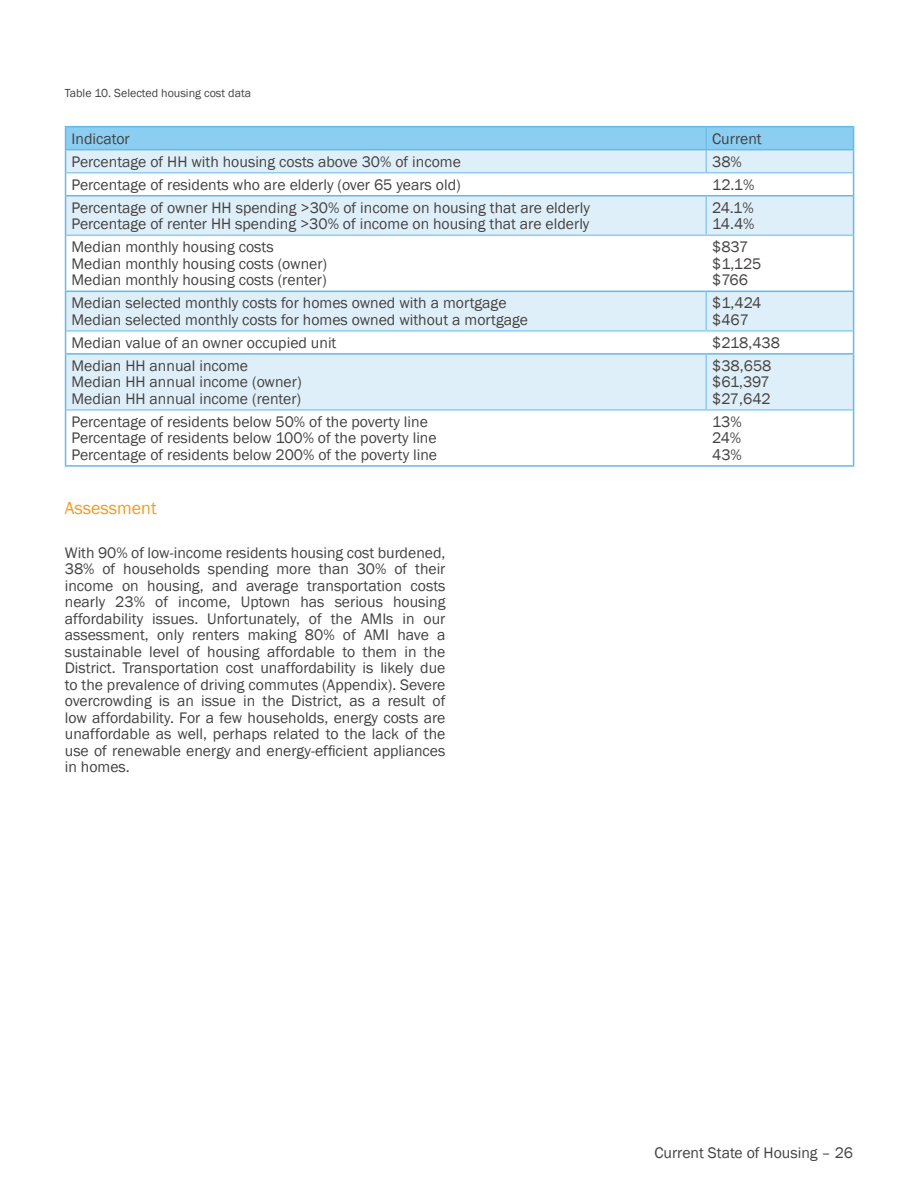
<style>
.page{position:relative;width:918px;height:1188px;background:#fff}
.page>*{position:absolute;margin:0;border:0;box-sizing:border-box;transform-origin:0 0}
.Heading_1{font:18px "Franklin Gothic";color:#f7981d}
.t1{font:15.75px/16.5px "Franklin Gothic";color:#444241;text-align:justify}
.t2{font:12px "Franklin Gothic";color:#444241}
</style>
<div class="page">
<svg style="left:66px;top:197px;width:787px;height:212px;fill:#dfeff9"></svg>
<hr style="left:706px;top:197px;width:1px;height:38px;background:#64bae9">
<hr style="left:706px;top:292px;width:1px;height:38px;background:#64bae9">
<hr style="left:706px;top:355px;width:1px;height:54px;background:#64bae9">
<hr style="left:65px;top:195px;width:641px;height:2px;background:#64bae9">
<hr style="left:706px;top:195px;width:148px;height:2px;background:#64bae9">
<hr style="left:66px;top:235px;width:640px;height:1px;background:#8ccef1">
<hr style="left:706px;top:235px;width:147px;height:1px;background:#8ccef1">
<hr style="left:65px;top:291px;width:641px;height:1px;background:#64bae9">
<hr style="left:706px;top:291px;width:148px;height:1px;background:#64bae9">
<hr style="left:66px;top:330px;width:640px;height:2px;background:#8ccef1">
<hr style="left:706px;top:330px;width:147px;height:2px;background:#8ccef1">
<hr style="left:65px;top:353px;width:641px;height:2px;background:#64bae9">
<hr style="left:706px;top:353px;width:148px;height:2px;background:#64bae9">
<hr style="left:66px;top:409px;width:640px;height:2px;background:#8ccef1">
<hr style="left:706px;top:409px;width:147px;height:2px;background:#8ccef1">
<hr style="left:65px;top:126px;width:641px;height:1px;background:#64bae9">
<hr style="left:706px;top:126px;width:148px;height:1px;background:#64bae9">
<svg style="left:65px;top:127px;width:789px;height:68px"></svg>
<hr style="left:65px;top:197px;width:1px;height:38px;background:#64bae9">
<hr style="left:853px;top:197px;width:1px;height:38px;background:#64bae9">
<hr style="left:65px;top:235px;width:1px;height:56px;background:#64bae9">
<hr style="left:853px;top:235px;width:1px;height:56px;background:#64bae9">
<hr style="left:65px;top:292px;width:1px;height:39px;background:#64bae9">
<hr style="left:853px;top:292px;width:1px;height:39px;background:#64bae9">
<svg style="left:65px;top:331px;width:1px;height:22px"></svg>
<svg style="left:853px;top:331px;width:1px;height:22px"></svg>
<hr style="left:65px;top:355px;width:1px;height:55px;background:#64bae9">
<hr style="left:853px;top:355px;width:1px;height:55px;background:#64bae9">
<hr style="left:65px;top:410px;width:1px;height:55px;background:#64bae9">
<hr style="left:853px;top:410px;width:1px;height:55px;background:#64bae9">
<hr style="left:65px;top:465px;width:641px;height:2px;background:#64bae9">
<hr style="left:706px;top:465px;width:148px;height:2px;background:#64bae9">
<p class="t2" style="left:65px;top:86px;width:188px">Table 10. Selected housing cost data</p>
<p class="t1" style="left:72px;top:131px;width:60px">Indicator</p>
<p class="t1" style="left:712px;top:131px;width:51px">Current</p>
<p class="t1" style="left:72px;top:154px;width:391px">Percentage of HH with housing costs above 30% of income</p>
<p class="t1" style="left:712px;top:154px;width:31px">38%</p>
<p class="t1" style="left:72px;top:177px;width:391px">Percentage of residents who are elderly (over 65 years old)</p>
<p class="t1" style="left:712px;top:177px;width:44px">12.1%</p>
<p class="t1" style="left:72px;top:200px;width:520px">Percentage of owner HH spending &gt;30% of income on housing that are elderly</p>
<p class="t1" style="left:72px;top:216px;width:519px">Percentage of renter HH spending &gt;30% of income on housing that are elderly</p>
<p class="t1" style="left:712px;top:200px;width:43px">24.1%</p>
<p class="t1" style="left:712px;top:216px;width:44px">14.4%</p>
<p class="t1" style="left:72px;top:239px;width:204px">Median monthly housing costs</p>
<p class="t1" style="left:72px;top:256px;width:257px">Median monthly housing costs (owner)</p>
<p class="t1" style="left:72px;top:272px;width:257px">Median monthly housing costs (renter)</p>
<p class="t1" style="left:72px;top:295px;width:437px">Median selected monthly costs for homes owned with a mortgage</p>
<p class="t1" style="left:72px;top:312px;width:458px">Median selected monthly costs for homes owned without a mortgage</p>
<p class="t1" style="left:712px;top:239px;width:38px">$837</p>
<p class="t1" style="left:712px;top:256px;width:51px">$1,125</p>
<p class="t1" style="left:712px;top:272px;width:37px">$766</p>
<p class="t1" style="left:712px;top:295px;width:51px">$1,424</p>
<p class="t1" style="left:712px;top:312px;width:38px">$467</p>
<p class="t1" style="left:72px;top:335px;width:266px">Median value of an owner occupied unit</p>
<p class="t1" style="left:712px;top:335px;width:69px">$218,438</p>
<p class="t1" style="left:72px;top:358px;width:178px">Median HH annual income</p>
<p class="t1" style="left:72px;top:374px;width:232px">Median HH annual income (owner)</p>
<p class="t1" style="left:72px;top:391px;width:231px">Median HH annual income (renter)</p>
<p class="t1" style="left:712px;top:358px;width:61px">$38,658</p>
<p class="t1" style="left:712px;top:374px;width:59px">$61,397</p>
<p class="t1" style="left:712px;top:391px;width:60px">$27,642</p>
<p class="t1" style="left:72px;top:414px;width:358px">Percentage of residents below 50% of the poverty line</p>
<p class="t1" style="left:72px;top:430px;width:367px">Percentage of residents below 100% of the poverty line</p>
<p class="t1" style="left:72px;top:447px;width:367px">Percentage of residents below 200% of the poverty line</p>
<p class="Heading_1" style="left:65px;top:497px;width:93px">Assessment</p>
<p class="t1" style="left:65px;top:545px;width:382px">With 90% of low-income residents housing cost burdened, 38% of households spending more than 30% of their income on housing, and average transportation costs nearly 23% of income, Uptown has serious housing affordability issues. Unfortunately, of the AMIs in our assessment, only renters making 80% of AMI have a sustainable level of housing affordable to them in the District. Transportation cost unaffordability is likely due to the prevalence of driving commutes (Appendix). Severe overcrowding is an issue in the District, as a result of low affordability. For a few households, energy costs are unaffordable as well, perhaps related to the lack of the use of renewable energy and energy-efficient appliances in homes.</p>
<p class="t1" style="left:712px;top:414px;width:31px">13%</p>
<p class="t1" style="left:712px;top:430px;width:31px">24%</p>
<p class="t1" style="left:712px;top:447px;width:31px">43%</p>
<p class="t1" style="left:654px;top:1145px;width:200px">Current State of Housing – 26</p>
</div>
